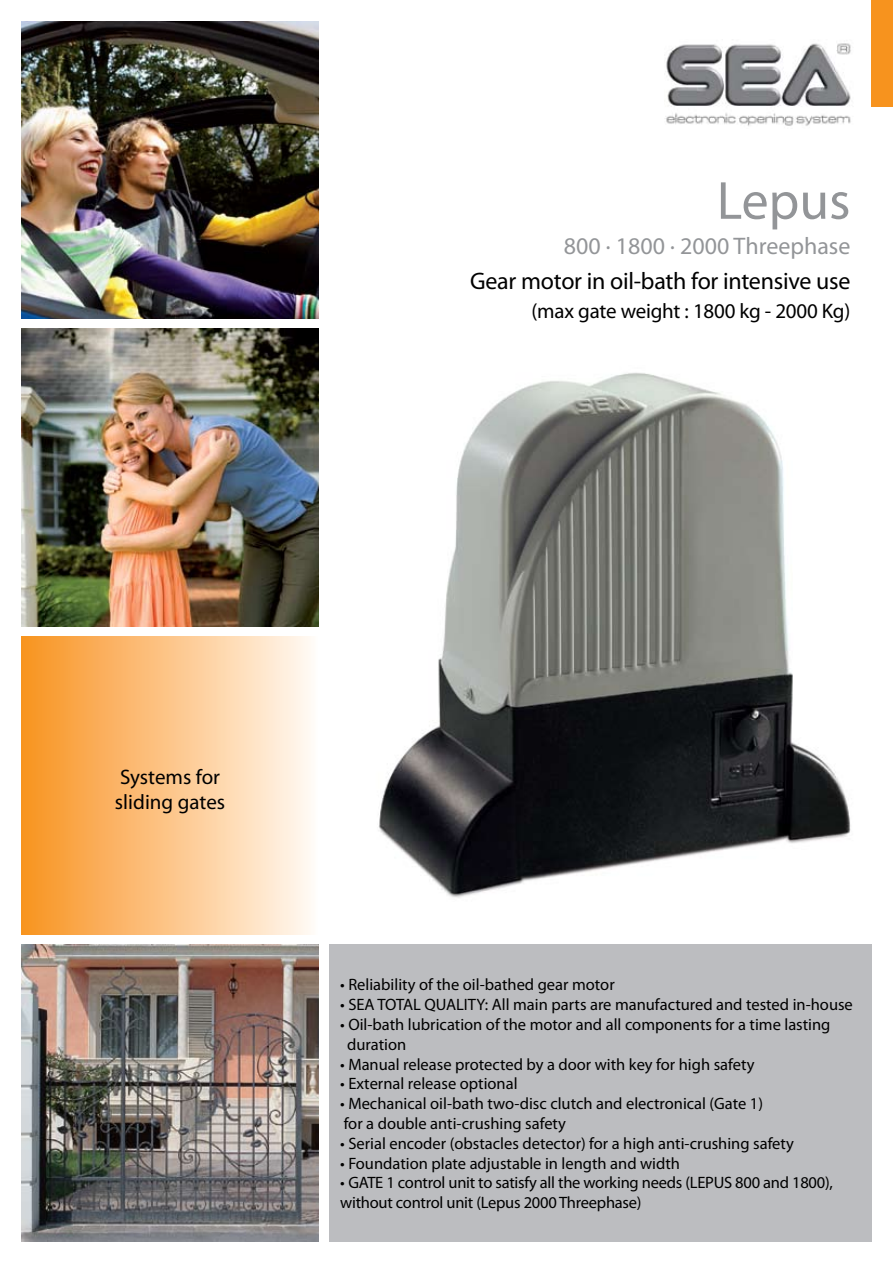
<style>
.page{position:relative;width:893px;height:1263px;background:#fff}
.page>*{position:absolute;margin:0;border:0;box-sizing:border-box;transform-origin:0 0}
.t1{font:54px "Myriad Pro";color:#939598}
.t2{font:24px "Myriad Pro";letter-spacing:-.01em;color:#000}
.t3{font:24px "Myriad Pro";color:#939598}
.t4{font:21px/25.2px "Myriad Pro";letter-spacing:-.01em;color:#000}
.t5{font:16.5px/19.8px "Myriad Pro";color:#000}
</style>
<div class="page">
<div style="left:872px;top:0;width:21px;height:106px;background:#f7931e"></div>
<div style="left:21px;top:636px;width:298px;height:298px;background:linear-gradient(to right,#f9921f,#fffaf6)"></div>
<img style="left:21px;top:944px;width:298px;height:298px">
<div style="left:329px;top:944px;width:543px;height:298px;background:#bcbdc0"></div>
<img style="left:665px;top:43px;width:186px;height:83px">
<img style="left:379px;top:372px;width:472px;height:526px">
<img style="left:21px;top:329px;width:298px;height:297px">
<img style="left:21px;top:21px;width:298px;height:298px">
<h1 class="t1" style="left:717px;top:167px;width:135px">Lepus</h1>
<h2 class="t3" style="left:564px;top:232px;width:288px">800 · 1800 · 2000 Threephase</h2>
<h2 class="t2" style="left:470px;top:266px;width:382px">Gear motor in oil-bath for intensive use</h2>
<p class="t4" style="left:531px;top:298px;width:320px">(max gate weight : 1800 kg - 2000 Kg)</p>
<p class="t4" style="left:115px;top:764px;width:112px">Systems for sliding gates</p>
<p class="t5" style="left:340px;top:975px;width:276px">• Reliability of the oil-bathed gear motor</p>
<p class="t5" style="left:340px;top:994px;width:514px">• SEA TOTAL QUALITY: All main parts are manufactured and tested in-house</p>
<p class="t5" style="left:347px;top:1014px;width:485px;text-indent:-7px">• Oil-bath lubrication of the motor and all components for a time lasting duration</p>
<p class="t5" style="left:340px;top:1054px;width:416px">• Manual release protected by a door with key for high safety</p>
<p class="t5" style="left:340px;top:1074px;width:179px">• External release optional</p>
<p class="t5" style="left:340px;top:1093px;width:424px">• Mechanical oil-bath two-disc clutch and electronical (Gate 1) for a double anti-crushing safety</p>
<p class="t5" style="left:340px;top:1133px;width:455px">• Serial encoder (obstacles detector) for a high anti-crushing safety</p>
<p class="t5" style="left:340px;top:1153px;width:341px">• Foundation plate adjustable in length and width</p>
<p class="t5" style="left:340px;top:1173px;width:494px">• GATE 1 control unit to satisfy all the working needs (LEPUS 800 and 1800), without control unit (Lepus 2000 Threephase)</p>
</div>
